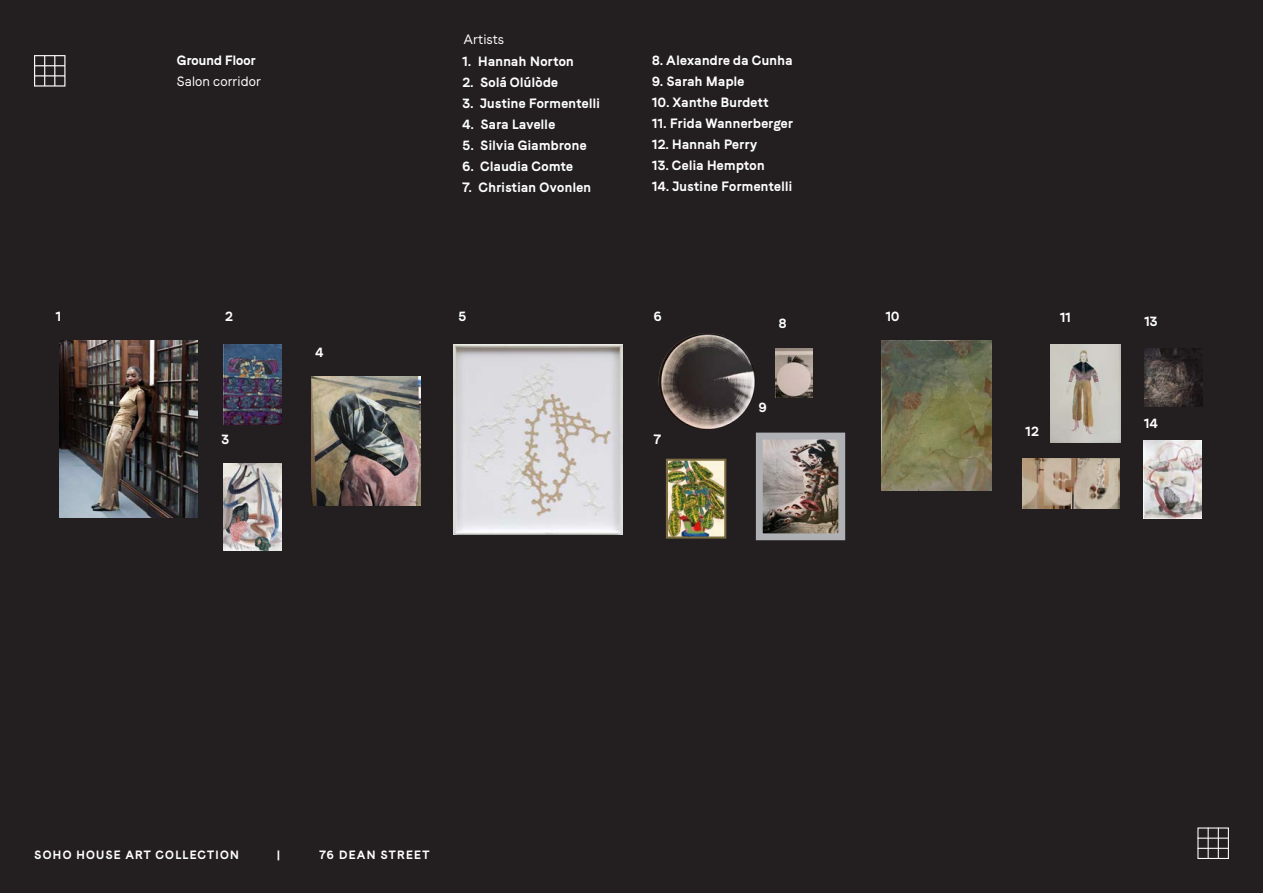
<style>
.page{position:relative;width:1263px;height:893px;background:#231f20}
.page>*{position:absolute;margin:0;border:0;box-sizing:border-box;transform-origin:0 0}
.Body_Copy{font:13.5px "Faro Bold Lucky";letter-spacing:.03em;color:#fff}
.Body_Copy-2{font:13.5px "Faro Regular Lucky";letter-spacing:.01em;color:#fff}
.Body_Copy-3{font:13.5px "Faro Bold Lucky";letter-spacing:.01em;color:#fff}
.t1{font:12px "Faro Bold Lucky";letter-spacing:.11em;color:#fff}
</style>
<div class="page">
<div style="left:1197px;top:827px;width:32px;height:32px;border:1px solid #fff"></div>
<hr style="left:1207px;top:827px;width:2px;height:32px;background:#fff">
<hr style="left:1218px;top:827px;width:1px;height:32px;background:#fff">
<hr style="left:1197px;top:848px;width:32px;height:1px;background:#fff">
<hr style="left:1197px;top:838px;width:32px;height:1px;background:#fff">
<svg style="left:34px;top:55px;width:31px;height:32px"></svg>
<img style="left:311px;top:377px;width:109px;height:128px">
<img style="left:669px;top:462px;width:54px;height:74px">
<div style="left:666px;top:459px;width:60px;height:80px;border:2px solid #7b6b40"></div>
<img style="left:1050px;top:344px;width:70px;height:98px">
<img style="left:1144px;top:348px;width:58px;height:58px">
<img style="left:223px;top:344px;width:58px;height:80px">
<img style="left:658px;top:333px;width:98px;height:97px;border-radius:49px">
<img style="left:881px;top:341px;width:110px;height:149px">
<img style="left:776px;top:348px;width:37px;height:49px">
<img style="left:1023px;top:459px;width:97px;height:49px">
<img style="left:764px;top:441px;width:73px;height:91px">
<div style="left:756px;top:433px;width:89px;height:107px;border:7px solid #b0b1b5"></div>
<img style="left:453px;top:344px;width:169px;height:191px">
<img style="left:59px;top:341px;width:138px;height:176px">
<img style="left:1143px;top:440px;width:59px;height:79px">
<img style="left:223px;top:463px;width:58px;height:87px">
<p class="Body_Copy" style="left:56px;top:306px;width:7px">1</p>
<p class="Body_Copy-3" style="left:177px;top:51px;width:80px">Ground Floor</p>
<p class="Body_Copy-2" style="left:177px;top:72px;width:85px">Salon corridor</p>
<p class="Body_Copy" style="left:225px;top:306px;width:9px">2</p>
<p class="Body_Copy" style="left:222px;top:429px;width:9px">3</p>
<p class="Body_Copy" style="left:316px;top:342px;width:10px">4</p>
<p class="Body_Copy-2" style="left:463px;top:30px;width:42px">Artists</p>
<p class="Body_Copy" style="left:462px;top:51px;width:113px">1. Hannah Norton</p>
<p class="Body_Copy" style="left:462px;top:72px;width:97px">2. Solá Olúlòde</p>
<p class="Body_Copy" style="left:462px;top:93px;width:139px">3. Justine Formentelli</p>
<p class="Body_Copy" style="left:462px;top:114px;width:94px">4. Sara Lavelle</p>
<p class="Body_Copy" style="left:462px;top:135px;width:125px">5. Silvia Giambrone</p>
<p class="Body_Copy" style="left:462px;top:156px;width:112px">6. Claudia Comte</p>
<p class="Body_Copy" style="left:462px;top:177px;width:130px">7. Christian Ovonlen</p>
<p class="Body_Copy" style="left:652px;top:51px;width:142px">8. Alexandre da Cunha</p>
<p class="Body_Copy" style="left:652px;top:72px;width:94px">9. Sarah Maple</p>
<p class="Body_Copy" style="left:652px;top:93px;width:118px">10. Xanthe Burdett</p>
<p class="Body_Copy" style="left:652px;top:114px;width:142px">11. Frida Wannerberger</p>
<p class="Body_Copy" style="left:652px;top:135px;width:107px">12. Hannah Perry</p>
<p class="Body_Copy" style="left:652px;top:156px;width:114px">13. Celia Hempton</p>
<p class="Body_Copy" style="left:652px;top:177px;width:142px">14. Justine Formentelli</p>
<p class="Body_Copy" style="left:459px;top:306px;width:9px">5</p>
<p class="Body_Copy" style="left:654px;top:306px;width:9px">6</p>
<p class="Body_Copy" style="left:654px;top:429px;width:9px">7</p>
<p class="Body_Copy" style="left:779px;top:313px;width:9px">8</p>
<p class="Body_Copy" style="left:759px;top:397px;width:9px">9</p>
<p class="Body_Copy" style="left:886px;top:306px;width:15px">10</p>
<p class="Body_Copy" style="left:1060px;top:307px;width:12px">11</p>
<p class="Body_Copy" style="left:1025px;top:421px;width:15px">12</p>
<p class="Body_Copy" style="left:1144px;top:311px;width:15px">13</p>
<p class="Body_Copy" style="left:1144px;top:413px;width:15px">14</p>
<p class="t1" style="left:35px;top:846px;width:206px">SOHO HOUSE ART COLLECTION</p>
<p class="t1" style="left:277px;top:846px;width:5px">|</p>
<p class="t1" style="left:319px;top:846px;width:112px">76 DEAN STREET</p>
</div>
